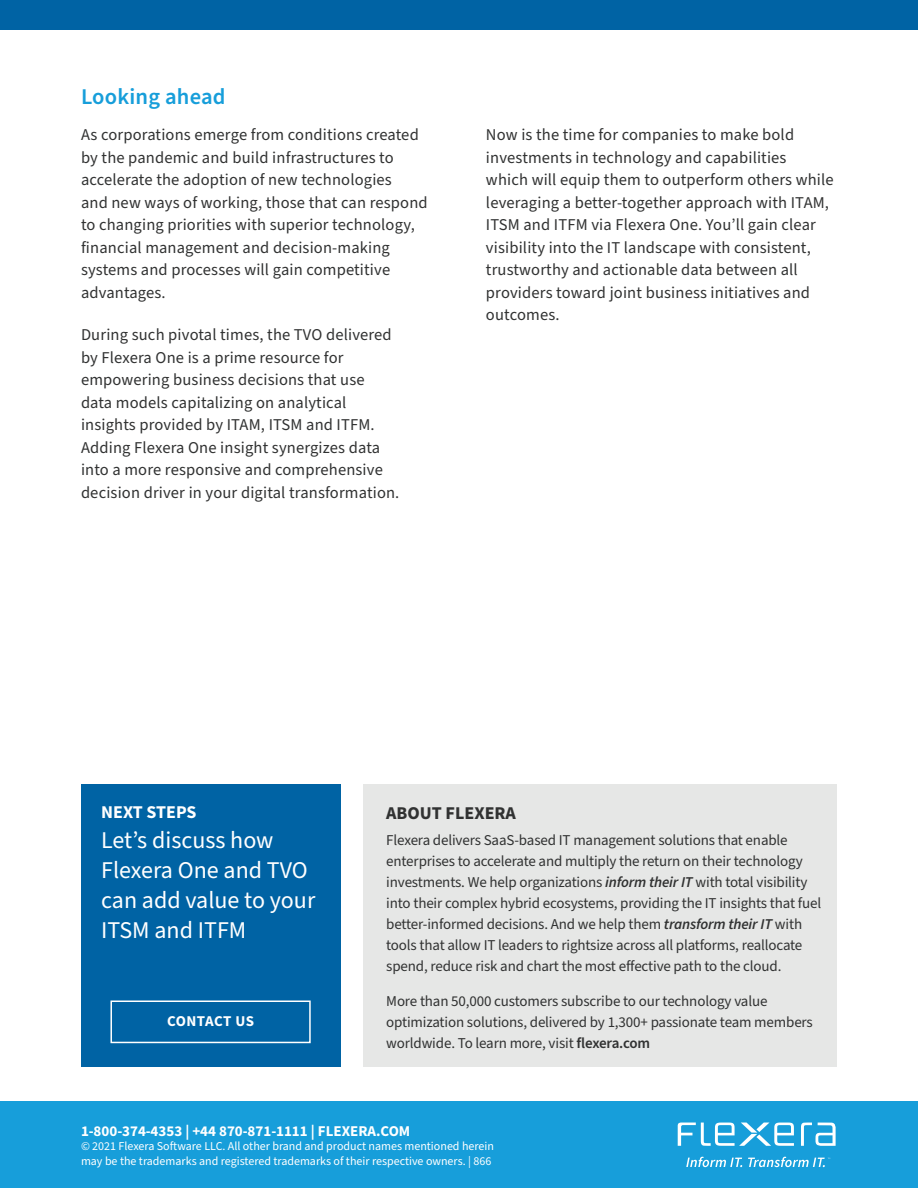
<style>
.page{position:relative;width:918px;height:1188px;background:#fff}
.page>*{position:absolute;margin:0;border:0;box-sizing:border-box;transform-origin:0 0}
.t1{font:24px/30px "Source Sans Pro";color:#fff}
.t2{font:600 22.5px "Source Sans Pro";letter-spacing:.01em;color:#179eda}
.t3{font:700 18px "Source Sans Pro";color:#313232}
.t4{font:18px "Source Sans Variable";color:#fff}
.t5{font:16.5px/22.5px "Source Sans Pro";letter-spacing:.01em;color:#313232}
.t6{font:15px/21px "Source Sans Pro";letter-spacing:-.01em;color:#313232}
.t7{font:15px "Source Sans Variable";color:#fff}
.t8{font:15px "Source Sans Variable";letter-spacing:.025em;color:#fff}
.t9{font:12px/14.4px "Source Sans Pro";color:#fff}
.s1{font-weight:600;font-style:italic}
.s2{font-weight:600}
</style>
<div class="page">
<div style="left:0;top:1102px;width:918px;height:86px;background:#179eda"></div>
<svg style="left:686px;top:1157px;width:56px;height:10px"></svg>
<svg style="left:748px;top:1157px;width:82px;height:10px"></svg>
<svg style="left:801px;top:1123px;width:35px;height:23px"></svg>
<svg style="left:678px;top:1123px;width:116px;height:23px"></svg>
<div style="left:81px;top:784px;width:259px;height:283px;background:#0063a4"></div>
<div style="left:110px;top:1001px;width:201px;height:42px;border:2px solid #fff"></div>
<div style="left:363px;top:784px;width:474px;height:283px;background:#e6e7e6"></div>
<div style="left:0;top:0;width:918px;height:30px;background:#0063a4"></div>
<h2 class="t2" style="left:81px;top:82px;width:146px">Looking ahead</h2>
<p class="t5" style="left:81px;top:124px;width:348px">As corporations emerge from conditions created by the pandemic and build infrastructures to accelerate the adoption of new technologies<br>and new ways of working, those that can respond to changing priorities with superior technology, financial management and decision-making systems and processes will gain competitive advantages.</p>
<p class="t5" style="left:81px;top:324px;width:320px">During such pivotal times, the TVO delivered by Flexera One is a prime resource for empowering business decisions that use data models capitalizing on analytical insights provided by ITAM, ITSM and ITFM.<br>Adding Flexera One insight synergizes data into a more responsive and comprehensive decision driver in your digital transformation.</p>
<p class="t5" style="left:486px;top:124px;width:349px">Now is the time for companies to make bold investments in technology and capabilities<br>which will equip them to outperform others while leveraging a better-together approach with ITAM, ITSM and ITFM via Flexera One. You’ll gain clear visibility into the IT landscape with consistent, trustworthy and actionable data between all providers toward joint business initiatives and outcomes.</p>
<p class="t4" style="left:101px;top:801px;width:97px">NEXT STEPS</p>
<h1 class="t1" style="left:101px;top:826px;width:216px">Letʼs discuss how<br>Flexera One and TVO can add value to your<br>ITSM and ITFM</h1>
<p class="t8" style="left:167px;top:1012px;width:89px">CONTACT US</p>
<p class="t3" style="left:386px;top:800px;width:131px">ABOUT FLEXERA</p>
<p class="t6" style="left:386px;top:830px;width:436px">Flexera delivers SaaS-based IT management solutions that enable enterprises to accelerate and multiply the return on their technology investments. We help organizations <span class="s1">inform their IT</span> with total visibility into their complex hybrid ecosystems, providing the IT insights that fuel better-informed decisions. And we help them <span class="s1">transform their IT</span> with tools that allow IT leaders to rightsize across all platforms, reallocate spend, reduce risk and chart the most effective path to the cloud.</p>
<p class="t6" style="left:386px;top:991px;width:428px">More than 50,000 customers subscribe to our technology value optimization solutions, delivered by 1,300+ passionate team members worldwide. To learn more, visit <span class="s2">flexera.com</span></p>
<p class="t7" style="left:81px;top:1122px;width:331px">1-800-374-4353 | +44 870-871-1111 | FLEXERA.COM</p>
<p class="t9" style="left:81px;top:1140px;width:415px">© 2021 Flexera Software LLC. All other brand and product names mentioned herein may be the trademarks and registered trademarks of their respective owners. | 866</p>
</div>
